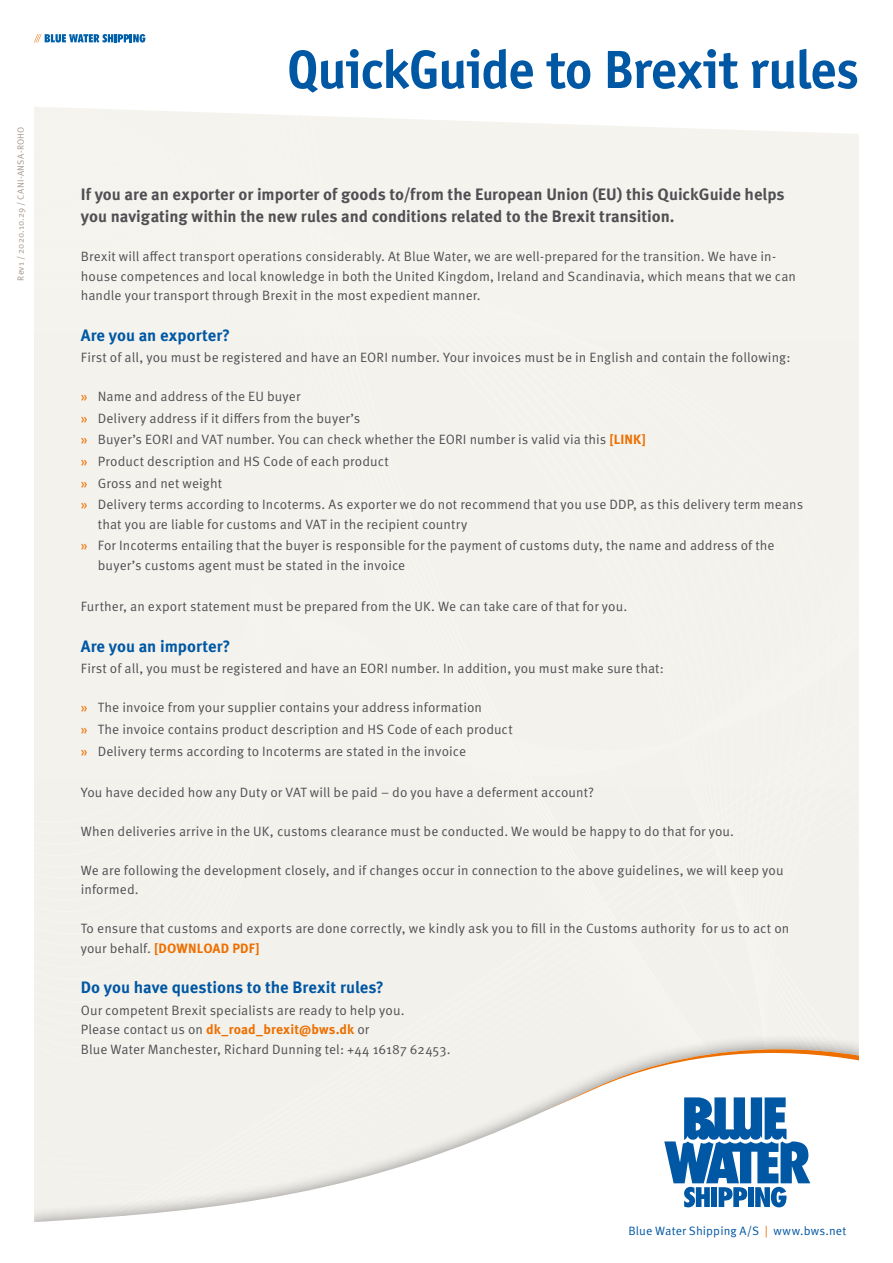
<style>
.page{position:relative;width:893px;height:1263px;background:#fff}
.page>*{position:absolute;margin:0;border:0;box-sizing:border-box;transform-origin:0 0}
.t1{font:700 54px "Officina Sans ITC Std";letter-spacing:-.015em;color:#0057a3}
.t2{font:700 16.5px/22.5px "Meta OT";letter-spacing:-.005em;color:#504f53}
.t3{font:700 16.5px "Meta OT";letter-spacing:-.005em;color:#0057a3}
.t4{font:13.5px/21.6px "Meta OT Norm";letter-spacing:.005em;color:#504f53}
.t5{font:700 13.5px "Meta OT";letter-spacing:.01em;color:#ed6f00}
.t6{font:12.15px "Meta OT Norm";letter-spacing:.01em;color:#0057a3}
.t7{font:9px "Meta OT Norm";letter-spacing:.03em;color:#a6988a}
.s1{font-family:"Meta OT";color:#ed6f00}
.s2{font-family:"Meta OT";font-weight:700;color:#ed6f00}
.s3{font-family:"Meta OT Norm";font-weight:400;color:#504f53}
.s4{color:#ed6f00}
</style>
<div class="page">
<div style="left:302px;top:828px;width:557px;height:206px;background:#f3f1ec"></div>
<div style="left:34px;top:828px;width:261px;height:202px;background:#f3f1ec"></div>
<div style="left:34px;top:828px;width:259px;height:191px;background:#f3f1ec"></div>
<div style="left:34px;top:828px;width:257px;height:179px;background:#f3f1ec"></div>
<div style="left:34px;top:828px;width:255px;height:168px;background:#f3f1ec"></div>
<div style="left:34px;top:828px;width:253px;height:157px;background:#f3f1ec"></div>
<div style="left:34px;top:828px;width:251px;height:145px;background:#f3f1ec"></div>
<div style="left:34px;top:828px;width:249px;height:134px;background:#f3f1ec"></div>
<div style="left:34px;top:828px;width:247px;height:123px;background:#f3f1ec"></div>
<div style="left:34px;top:828px;width:245px;height:111px;background:#f3f1ec"></div>
<div style="left:34px;top:828px;width:242px;height:100px;background:#f3f1ec"></div>
<div style="left:34px;top:828px;width:240px;height:89px;background:#f3f1ec"></div>
<div style="left:34px;top:828px;width:238px;height:78px;background:#f3f1ec"></div>
<div style="left:34px;top:828px;width:236px;height:67px;background:#f3f1ec"></div>
<div style="left:34px;top:828px;width:234px;height:55px;background:#f3f1ec"></div>
<div style="left:34px;top:828px;width:232px;height:44px;background:#f3f1ec"></div>
<div style="left:34px;top:828px;width:230px;height:33px;background:#f3f1ec"></div>
<div style="left:34px;top:828px;width:228px;height:22px;background:#f3f1ec"></div>
<div style="left:34px;top:828px;width:226px;height:11px;background:#f3f1ec"></div>
<div style="left:34px;top:134px;width:825px;height:694px;background:#f4f2ed"></div>
<svg style="left:34px;top:34px;width:111px;height:9px"></svg>
<svg style="left:34px;top:107px;width:811px;height:27px"></svg>
<div style="left:34px;top:1034px;width:825px;height:201px;background:#f3f1ec"></div>
<svg style="left:688px;top:1043px;width:171px;height:6px"></svg>
<div style="left:34px;top:1229px;width:825px;height:6px;background:#fff"></div>
<svg style="left:34px;top:1049px;width:825px;height:180px"></svg>
<p class="t7" style="left:15px;top:281px;width:156px;rotate:-90deg">Rev1 / 2020.10.29 / CANI-ANSA-ROHO</p>
<h1 class="t1" style="left:287px;top:36px;width:573px">QuickGuide to Brexit rules</h1>
<p class="t2" style="left:81px;top:183px;width:705px">If you are an exporter or importer of goods to/from the European Union (EU) this QuickGuide helps you navigating within the new rules and conditions related to the Brexit transition.</p>
<p class="t4" style="left:81px;top:247px;width:717px;line-height:19.5px">Brexit will affect transport operations considerably. At Blue Water, we are well-prepared for the transition. We have in&shy;house competences and local knowledge in both the United Kingdom, Ireland and Scandinavia, which means that we can handle your transport through Brexit in the most expedient manner.</p>
<p class="t3" style="left:81px;top:324px;width:151px">Are you an exporter?</p>
<p class="t4" style="left:81px;top:347px;width:711px">First of all, you must be registered and have an EORI number. Your invoices must be in English and contain the following:</p>
<p class="t4" style="left:81px;top:386px;width:724px"><span class="s1">»</span> Name and address of the EU buyer<br><span class="s1">»</span> Delivery address if it differs from the buyer’s<br><span class="s1">»</span> Buyer’s EORI and VAT number. You can check whether the EORI number is valid via this <span class="s2">[LINK]<br></span><span class="s1">»</span> Product description and HS Code of each product<br><span class="s1">»</span> Gross and net weight<br><span class="s1">»</span> Delivery terms according to Incoterms. As exporter we do not recommend that you use DDP, as this delivery term means</p>
<p class="t4" style="left:81px;top:513px;width:695px;text-indent:17px">that you are liable for customs and VAT in the recipient country<br><span class="s1">»</span> For Incoterms entailing that the buyer is responsible for the payment of customs duty, the name and address of the</p>
<p class="t4" style="left:98px;top:555px;width:309px">buyer’s customs agent must be stated in the invoice</p>
<p class="t4" style="left:81px;top:596px;width:548px">Further, an export statement must be prepared from the UK. We can take care of that for you.</p>
<p class="t3" style="left:81px;top:635px;width:151px">Are you an importer?</p>
<p class="t4" style="left:81px;top:658px;width:585px">First of all, you must be registered and have an EORI number. In addition, you must make sure that:</p>
<p class="t4" style="left:81px;top:697px;width:433px"><span class="s1">»</span> The invoice from your supplier contains your address information<br><span class="s1">»</span> The invoice contains product description and HS Code of each product <span class="s1">»</span> Delivery terms according to Incoterms are stated in the invoice</p>
<p class="t4" style="left:81px;top:781px;width:515px">You have decided how any Duty or VAT will be paid – do you have a deferment account?</p>
<p class="t4" style="left:81px;top:820px;width:655px">When deliveries arrive in the UK, customs clearance must be conducted. We would be happy to do that for you.</p>
<p class="t4" style="left:81px;top:860px;width:704px;line-height:19.5px">We are following the development closely, and if changes occur in connection to the above guidelines, we will keep you informed.</p>
<p class="t4" style="left:81px;top:918px;width:710px">To ensure that customs and exports are done correctly, we kindly ask you to fill in the Customs authority for us to act on</p>
<p class="t5" style="left:81px;top:939px;width:181px"><span class="s3">your behalf.</span> [DOWNLOAD PDF]</p>
<p class="t3" style="left:81px;top:977px;width:305px">Do you have questions to the Brexit rules?</p>
<p class="t4" style="left:81px;top:999px;width:325px">Our competent Brexit specialists are ready to help you.</p>
<p class="t5" style="left:81px;top:1021px;width:290px"><span class="s3">Please contact us on</span> dk_road_brexit@bws.dk <span class="s3">or</span></p>
<p class="t4" style="left:81px;top:1038px;width:371px">Blue Water Manchester, Richard Dunning tel: +44 16187 62453.</p>
<p class="t6" style="left:628px;top:1223px;width:219px">Blue Water Shipping A/S <span class="s4">|</span> www.bws.net</p>
</div>
